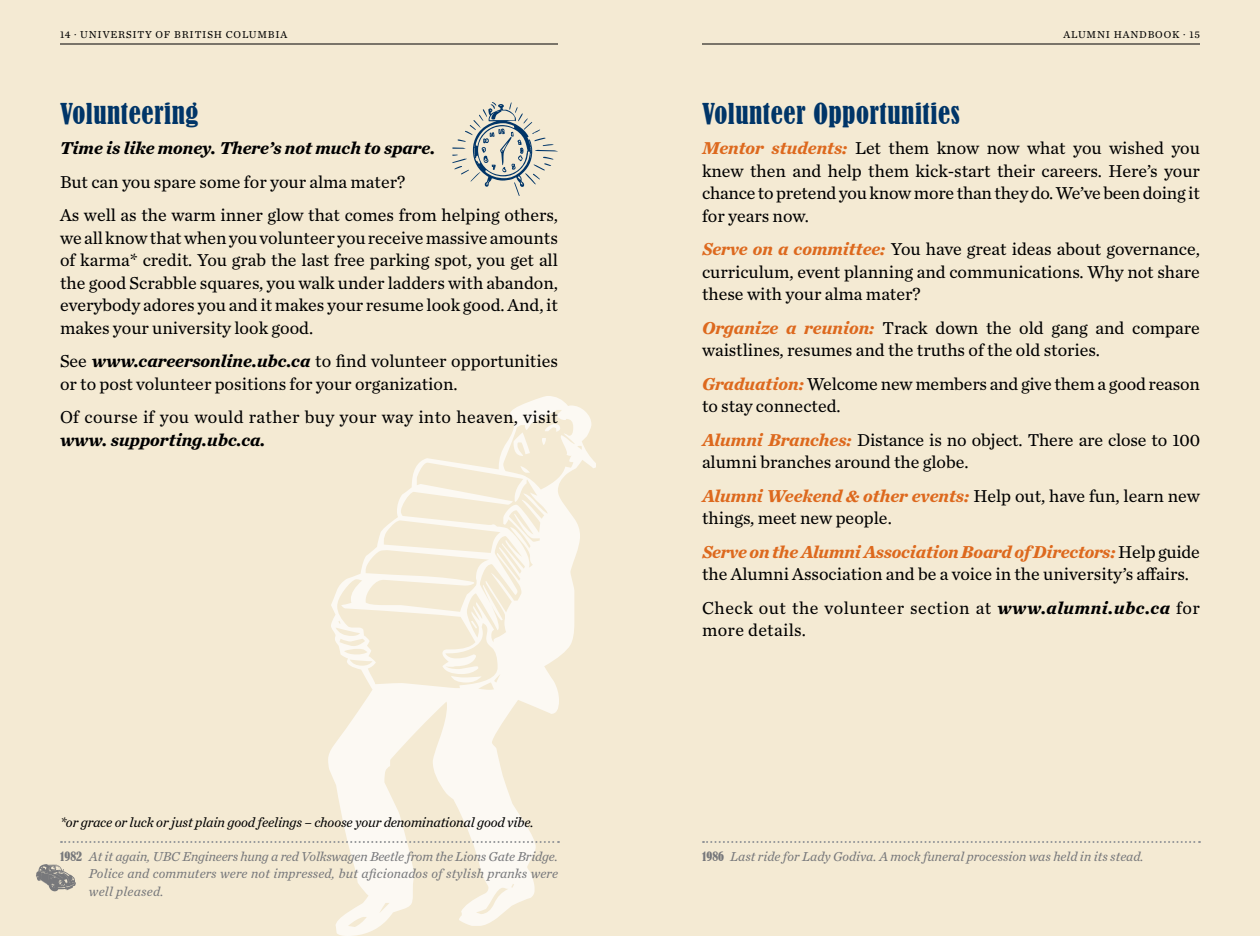
<style>
.page{position:relative;width:1260px;height:936px;background:#fff}
.page>*{position:absolute;margin:0;border:0;box-sizing:border-box;transform-origin:0 0}
.t1{font:condensed 27px "Bernard";letter-spacing:.02em;color:#003568}
.t2{font:18px/22.4px "Chronicle Text G2";color:#000}
.t3{font:italic 700 18px "Chronicle Text G2";color:#000}
.t4{font:italic 14px "Chronicle Text G2";letter-spacing:-.01em;color:#000}
.t5{font:italic 13.6px/17.4px "Chronicle Text G2";color:#77787b}
.t6{font:10.4px "Chronicle Text G2";letter-spacing:.08em;color:#000}
.t7{font:10.4px "Chronicle Text G2";letter-spacing:.12em;color:#000}
.s1{font-weight:700;font-style:italic}
.s2{font-weight:700;font-style:italic;color:#dd691e}
.s3{font-family:"Bernard";font-style:normal;font-stretch:condensed;font-size:12px}
</style>
<div class="page">
<div style="left:0;top:0;width:630px;height:936px;background:#f4ead3"></div>
<div style="left:630px;top:0;width:630px;height:936px;background:#f4ead3"></div>
<svg style="left:328px;top:396px;width:268px;height:540px"></svg>
<hr style="left:60px;top:44px;width:498px;height:1px;background:#000">
<hr style="left:702px;top:44px;width:498px;height:1px;background:#000">
<svg style="left:703px;top:841px;width:497px;height:2px"></svg>
<svg style="left:61px;top:841px;width:498px;height:2px"></svg>
<svg style="left:452px;top:102px;width:106px;height:94px"></svg>
<svg style="left:36px;top:864px;width:40px;height:27px"></svg>
<p class="t6" style="left:60px;top:27px;width:228px">14 · University of British Columbia</p>
<p class="t7" style="left:1064px;top:27px;width:138px">Alumni Handbook · 15</p>
<h1 class="t1" style="left:60px;top:98px;width:140px">Volunteering</h1>
<p class="t3" style="left:60px;top:134px;width:377px">Time is like money. There’s not much to spare.</p>
<p class="t2" style="left:60px;top:164px;width:499px;line-height:33.4px">But can you spare some for your alma mater?<br>As well as the warm inner glow that comes from helping others,</p>
<p class="t2" style="left:60px;top:226px;width:500px;text-align:justify">we all know that when you volunteer you receive massive amounts of karma* credit. You grab the last free parking spot, you get all the good Scrabble squares, you walk under ladders with abandon, everybody adores you and it makes your resume look good. And, it makes your university look good.</p>
<p class="t2" style="left:60px;top:349px;width:499px">See <span class="s1">www.careersonline.ubc.ca</span> to find volunteer opportunities or to post volunteer positions for your organization.</p>
<p class="t2" style="left:60px;top:405px;width:500px">Of course if you would rather buy your way into heaven, visit</p>
<p class="t3" style="left:60px;top:425px;width:207px">www. supporting.ubc.ca.</p>
<p class="t4" style="left:60px;top:812px;width:475px">*or grace or luck or just plain good feelings – choose your denominational good vibe.</p>
<h1 class="t1" style="left:702px;top:98px;width:259px">Volunteer Opportunities</h1>
<p class="t2" style="left:702px;top:136px;width:500px;text-align:justify"><span class="s2">Mentor students:</span> Let them know now what you wished you knew then and help them kick-start their careers. Here’s your chance to pretend you know more than they do. We’ve been doing it for years now.</p>
<p class="t2" style="left:702px;top:237px;width:499px;text-align:justify"><span class="s2">Serve on a committee:</span> You have great ideas about governance, curriculum, event planning and communications. Why not share these with your alma mater?</p>
<p class="t2" style="left:702px;top:316px;width:499px"><span class="s2">Organize a reunion:</span> Track down the old gang and compare waistlines, resumes and the truths of the old stories.</p>
<p class="t2" style="left:702px;top:372px;width:499px"><span class="s2">Graduation:</span> Welcome new members and give them a good reason to stay connected.</p>
<p class="t2" style="left:702px;top:428px;width:500px"><span class="s2">Alumni Branches:</span> Distance is no object. There are close to 100 alumni branches around the globe.</p>
<p class="t2" style="left:702px;top:484px;width:499px"><span class="s2">Alumni Weekend &amp; other events:</span> Help out, have fun, learn new things, meet new people.</p>
<p class="t2" style="left:702px;top:540px;width:500px"><span class="s2">Serve on the Alumni Association Board ofDirectors:</span>Help guide the Alumni Association and be a voice in the university’s affairs.</p>
<p class="t2" style="left:702px;top:596px;width:500px">Check out the volunteer section at <span class="s1">www.alumni.ubc.ca</span> for more details.</p>
<p class="t5" style="left:60px;top:847px;width:500px"><span class="s3">1982</span> At it again, UBC Engineers hung a red Volkswagen Beetle from the Lions Gate Bridge.</p>
<p class="t5" style="left:702px;top:847px;width:443px"><span class="s3">1986</span> Last ride for Lady Godiva. A mock funeral procession was held in its stead.</p>
<p class="t5" style="left:89px;top:864px;width:471px">Police and commuters were not impressed, but aficionados of stylish pranks were well pleased.</p>
</div>
